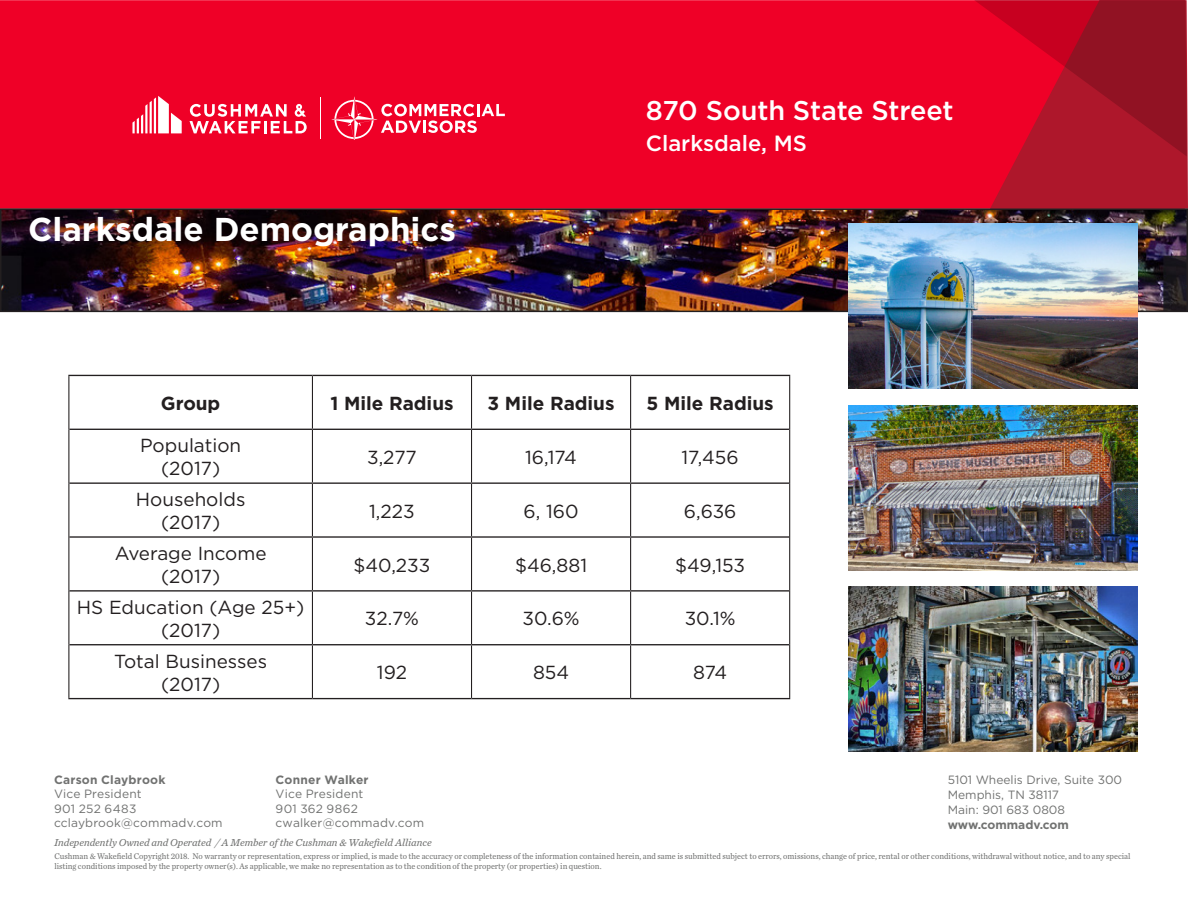
<style>
.page{position:relative;width:1188px;height:918px;background:#fff}
.page>*{position:absolute;margin:0;border:0;box-sizing:border-box;transform-origin:0 0}
.t1{font:700 33px "Gotham";color:#fff}
.t2{font:500 27.15px "Gotham";letter-spacing:-.005em;color:#fff}
.t3{font:500 22.05px "Gotham";color:#fff}
.t4{font:18.9px "Gotham";color:#231f20}
.t5{font:700 18.9px "Gotham";color:#231f20}
.t6{font:12px/14.4px "Gotham";letter-spacing:.01em;color:#717271}
.t7{font:700 12px "Gotham";letter-spacing:.015em;color:#717271}
.t8{font:italic 10.5px "Chronicle Text G3";color:#717271}
.t9{font:8.7px/10.4px "Chronicle Text G2";color:#717271;scale:.95 1}
</style>
<div class="page">
<div style="left:0;top:0;width:974px;height:208px;background:#ef0027"></div>
<svg style="left:974px;top:0;width:214px;height:208px;background:#b80e27"></svg>
<hr style="left:320px;top:97px;width:1px;height:42px;background:#fff">
<svg style="left:132px;top:96px;width:50px;height:37px"></svg>
<svg style="left:190px;top:104px;width:117px;height:29px"></svg>
<svg style="left:331px;top:96px;width:174px;height:43px;background:#f23856"></svg>
<img style="left:3px;top:211px;width:1182px;height:98px">
<div style="left:0;top:208px;width:1188px;height:104px;border:2px solid #231f20"></div>
<img style="left:849px;top:224px;width:288px;height:165px">
<img style="left:849px;top:586px;width:288px;height:166px">
<img style="left:849px;top:405px;width:288px;height:165px">
<hr style="left:68px;top:375px;width:244px;height:1px;background:#231f20">
<hr style="left:312px;top:375px;width:160px;height:1px;background:#231f20">
<hr style="left:472px;top:375px;width:159px;height:1px;background:#231f20">
<hr style="left:631px;top:375px;width:159px;height:1px;background:#231f20">
<hr style="left:69px;top:429px;width:243px;height:1px;background:#231f20">
<hr style="left:312px;top:429px;width:160px;height:1px;background:#231f20">
<hr style="left:472px;top:429px;width:159px;height:1px;background:#231f20">
<hr style="left:631px;top:429px;width:158px;height:1px;background:#231f20">
<hr style="left:69px;top:482px;width:243px;height:2px;background:#231f20">
<hr style="left:312px;top:482px;width:160px;height:2px;background:#231f20">
<hr style="left:472px;top:482px;width:159px;height:2px;background:#231f20">
<hr style="left:631px;top:482px;width:158px;height:2px;background:#231f20">
<hr style="left:69px;top:536px;width:243px;height:2px;background:#231f20">
<hr style="left:312px;top:536px;width:160px;height:2px;background:#231f20">
<hr style="left:472px;top:536px;width:159px;height:2px;background:#231f20">
<hr style="left:631px;top:536px;width:158px;height:2px;background:#231f20">
<hr style="left:69px;top:590px;width:243px;height:2px;background:#231f20">
<hr style="left:312px;top:590px;width:160px;height:2px;background:#231f20">
<hr style="left:472px;top:590px;width:159px;height:2px;background:#231f20">
<hr style="left:631px;top:590px;width:158px;height:2px;background:#231f20">
<hr style="left:69px;top:644px;width:243px;height:1px;background:#231f20">
<hr style="left:312px;top:644px;width:160px;height:1px;background:#231f20">
<hr style="left:472px;top:644px;width:159px;height:1px;background:#231f20">
<hr style="left:631px;top:644px;width:158px;height:1px;background:#231f20">
<hr style="left:68px;top:698px;width:244px;height:1px;background:#231f20">
<hr style="left:312px;top:698px;width:160px;height:1px;background:#231f20">
<hr style="left:472px;top:698px;width:159px;height:1px;background:#231f20">
<hr style="left:631px;top:698px;width:159px;height:1px;background:#231f20">
<hr style="left:68px;top:376px;width:1px;height:53px;background:#231f20">
<hr style="left:312px;top:376px;width:1px;height:53px;background:#231f20">
<hr style="left:471px;top:376px;width:1px;height:53px;background:#231f20">
<hr style="left:630px;top:376px;width:1px;height:53px;background:#231f20">
<hr style="left:789px;top:376px;width:1px;height:53px;background:#231f20">
<hr style="left:68px;top:429px;width:1px;height:54px;background:#231f20">
<hr style="left:312px;top:430px;width:1px;height:52px;background:#231f20">
<hr style="left:471px;top:430px;width:1px;height:52px;background:#231f20">
<hr style="left:630px;top:430px;width:1px;height:52px;background:#231f20">
<hr style="left:789px;top:429px;width:1px;height:54px;background:#231f20">
<hr style="left:68px;top:483px;width:1px;height:54px;background:#231f20">
<hr style="left:312px;top:484px;width:1px;height:52px;background:#231f20">
<hr style="left:471px;top:484px;width:1px;height:52px;background:#231f20">
<hr style="left:630px;top:484px;width:1px;height:52px;background:#231f20">
<hr style="left:789px;top:483px;width:1px;height:54px;background:#231f20">
<hr style="left:68px;top:537px;width:1px;height:54px;background:#231f20">
<hr style="left:312px;top:538px;width:1px;height:52px;background:#231f20">
<hr style="left:471px;top:538px;width:1px;height:52px;background:#231f20">
<hr style="left:630px;top:538px;width:1px;height:52px;background:#231f20">
<hr style="left:789px;top:537px;width:1px;height:54px;background:#231f20">
<hr style="left:68px;top:591px;width:1px;height:54px;background:#231f20">
<hr style="left:312px;top:592px;width:1px;height:52px;background:#231f20">
<hr style="left:471px;top:592px;width:1px;height:52px;background:#231f20">
<hr style="left:630px;top:592px;width:1px;height:52px;background:#231f20">
<hr style="left:789px;top:591px;width:1px;height:54px;background:#231f20">
<hr style="left:68px;top:645px;width:1px;height:53px;background:#231f20">
<hr style="left:312px;top:645px;width:1px;height:53px;background:#231f20">
<hr style="left:471px;top:645px;width:1px;height:53px;background:#231f20">
<hr style="left:630px;top:645px;width:1px;height:53px;background:#231f20">
<hr style="left:789px;top:645px;width:1px;height:53px;background:#231f20">
<p class="t1" style="left:28px;top:208px;width:429px">Clarksdale Demographics</p>
<h2 class="t2" style="left:646px;top:93px;width:309px">870 South State Street</h2>
<h3 class="t3" style="left:646px;top:129px;width:163px">Clarksdale, MS</h3>
<p class="t5" style="left:161px;top:391px;width:61px">Group</p>
<p class="t5" style="left:330px;top:391px;width:125px">1 Mile Radius</p>
<p class="t5" style="left:488px;top:391px;width:128px">3 Mile Radius</p>
<p class="t5" style="left:647px;top:391px;width:129px">5 Mile Radius</p>
<p class="t4" style="left:140px;top:434px;width:103px">Population</p>
<p class="t4" style="left:161px;top:456px;width:61px">(2017)</p>
<p class="t4" style="left:367px;top:445px;width:51px">3,277</p>
<p class="t4" style="left:525px;top:445px;width:53px">16,174</p>
<p class="t4" style="left:682px;top:445px;width:59px">17,456</p>
<p class="t4" style="left:136px;top:488px;width:111px">Households</p>
<p class="t4" style="left:161px;top:510px;width:61px">(2017)</p>
<p class="t4" style="left:115px;top:541px;width:153px">Average Income</p>
<p class="t4" style="left:161px;top:564px;width:61px">(2017)</p>
<p class="t4" style="left:77px;top:595px;width:229px">HS Education (Age 25+)</p>
<p class="t4" style="left:161px;top:618px;width:61px">(2017)</p>
<p class="t4" style="left:114px;top:649px;width:154px">Total Businesses</p>
<p class="t4" style="left:161px;top:672px;width:61px">(2017)</p>
<p class="t4" style="left:369px;top:499px;width:47px">1,223</p>
<p class="t4" style="left:524px;top:499px;width:57px">6, 160</p>
<p class="t4" style="left:684px;top:499px;width:54px">6,636</p>
<p class="t4" style="left:354px;top:553px;width:78px">$40,233</p>
<p class="t4" style="left:515px;top:553px;width:74px">$46,881</p>
<p class="t4" style="left:675px;top:553px;width:72px">$49,153</p>
<p class="t4" style="left:365px;top:607px;width:56px">32.7%</p>
<p class="t4" style="left:522px;top:607px;width:59px">30.6%</p>
<p class="t4" style="left:685px;top:607px;width:52px">30.1%</p>
<p class="t4" style="left:377px;top:660px;width:32px">192</p>
<p class="t4" style="left:533px;top:660px;width:38px">854</p>
<p class="t4" style="left:693px;top:660px;width:36px">874</p>
<h3 class="t7" style="left:54px;top:772px;width:113px">Carson Claybrook</h3>
<h3 class="t6" style="left:54px;top:787px;width:170px">Vice President<br>901 252 6483 cclaybrook@commadv.com</h3>
<p class="t9" style="left:54px;top:850px;width:1134px">Cushman &amp; Wakefield Copyright 2018. No warranty or representation, express or implied, is made to the accuracy or completeness of the information contained herein, and same is submitted subject to errors, omissions, change of price, rental or other conditions, withdrawal without notice, and to any special listing conditions imposed by the property owner(s). As applicable, we make no representation as to the condition of the property (or properties) in question.</p>
<h3 class="t7" style="left:276px;top:772px;width:95px">Conner Walker</h3>
<h3 class="t6" style="left:276px;top:787px;width:150px">Vice President<br>901 362 9862 cwalker@commadv.com</h3>
<h3 class="t6" style="left:948px;top:772px;width:176px;line-height:15px">5101 Wheelis Drive, Suite 300<br>Memphis, TN 38117<br>Main: 901 683 0808</h3>
<h3 class="t7" style="left:948px;top:817px;width:123px">www.commadv.com</h3>
<p class="t8" style="left:54px;top:834px;width:379px">Independently Owned and Operated / A Member of the Cushman &amp; Wakefield Alliance</p>
</div>
